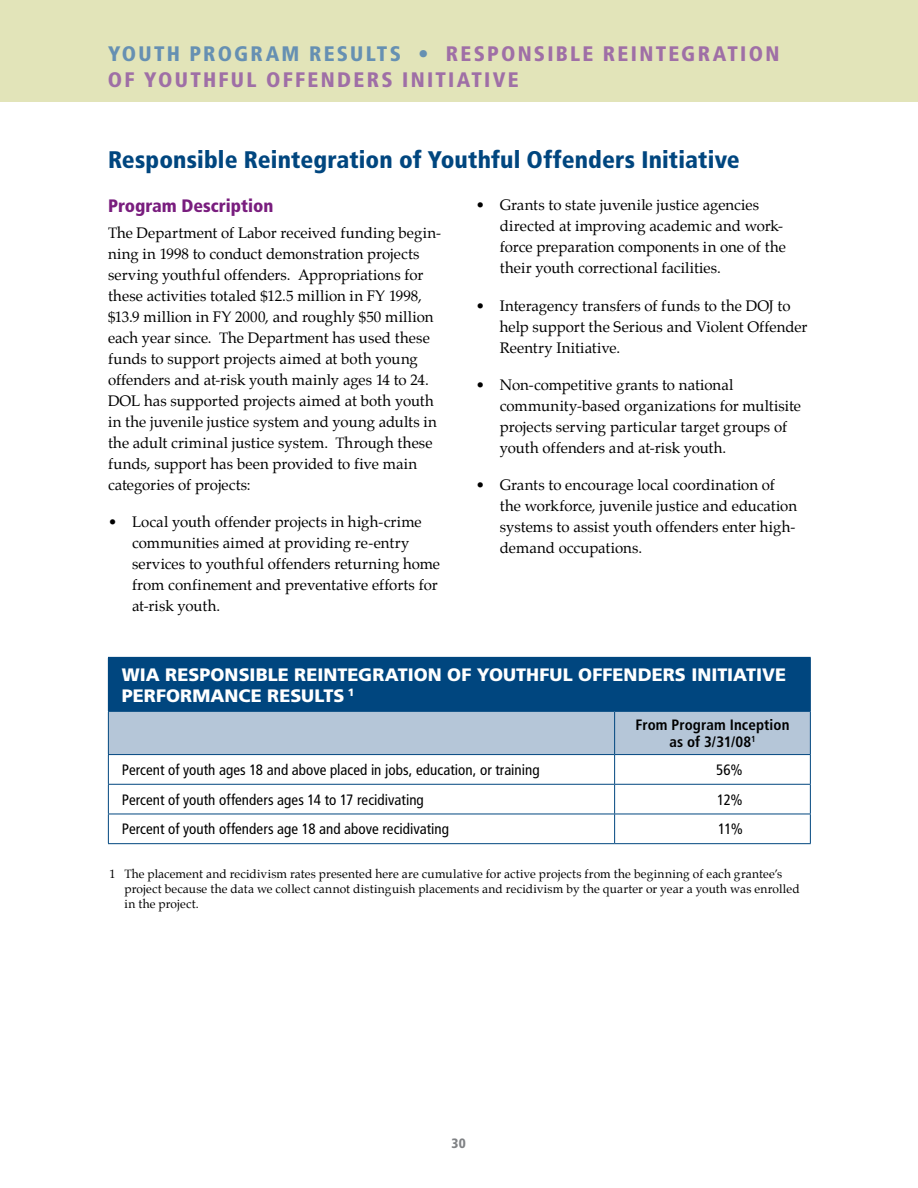
<style>
.page{position:relative;width:918px;height:1188px;background:#fff}
.page>*{position:absolute;margin:0;border:0;box-sizing:border-box;transform-origin:0 0}
.t1{font:900 condensed 24px "Frutiger LT";letter-spacing:.005em;color:#00467f}
.t2{font:900 condensed 21px/25.5px "Frutiger LT";letter-spacing:.105em;color:#9f6fa6}
.t3{font:900 18px/21px "Frutiger LT";letter-spacing:.005em;color:#fff}
.t4{font:900 condensed 18px "Frutiger LT";color:#791d7e}
.t5{font:15px/21px "Palatino";color:#000}
.t6{font:condensed 15px "Frutiger LT";letter-spacing:.005em;color:#000}
.t7{font:700 condensed 15px/16.5px "Frutiger LT";letter-spacing:.01em;color:#000;text-align:center}
.t8{font:900 condensed 13.5px "Frutiger LT";color:#808285}
.t9{font:12px/15px "Palatino";letter-spacing:.01em;color:#000}
.s1{color:#6690b2}
</style>
<div class="page">
<div style="left:0;top:0;width:918px;height:101px;background:#e2e4b9"></div>
<div style="left:108px;top:657px;width:702px;height:54px;background:#00467f"></div>
<svg style="left:108px;top:712px;width:703px;height:131px"></svg>
<hr style="left:108px;top:843px;width:507px;height:1px;background:#00467f">
<hr style="left:615px;top:843px;width:196px;height:1px;background:#00467f">
<hr style="left:615px;top:657px;width:196px;height:1px;background:#00467f">
<hr style="left:810px;top:658px;width:1px;height:53px;background:#00467f">
<hr style="left:108px;top:711px;width:507px;height:1px;background:#00467f">
<hr style="left:615px;top:711px;width:196px;height:1px;background:#00467f">
<h2 class="t2" style="left:108px;top:41px;width:673px"><span class="s1">Youth Program Results •</span> Responsible Reintegration of Youthful Offenders Initiative</h2>
<h1 class="t1" style="left:108px;top:145px;width:633px">Responsible Reintegration of Youthful Offenders Initiative</h1>
<p class="t4" style="left:108px;top:194px;width:167px">Program Description</p>
<p class="t5" style="left:108px;top:224px;width:335px">The Department of Labor received funding begin&shy;ning in 1998 to conduct demonstration projects serving youthful offenders. Appropriations for these activities totaled $12.5 million in FY 1998, $13.9 million in FY 2000, and roughly $50 million each year since. The Department has used these funds to support projects aimed at both young offenders and at-risk youth mainly ages 14 to 24.<br>DOL has supported projects aimed at both youth in the juvenile justice system and young adults in the adult criminal justice system. Through these funds, support has been provided to five main categories of projects:</p>
<p class="t5" style="left:132px;top:513px;width:310px;text-indent:-24px">• Local youth offender projects in high-crime communities aimed at providing re-entry services to youthful offenders returning home from confinement and preventative efforts for at-risk youth.</p>
<p class="t5" style="left:500px;top:196px;width:288px;text-indent:-24px">• Grants to state juvenile justice agencies directed at improving academic and work&shy;force preparation components in one of the their youth correctional facilities.</p>
<p class="t5" style="left:500px;top:296px;width:309px;text-indent:-24px">• Interagency transfers of funds to the DOJ to help support the Serious and Violent Offender<br>Reentry Initiative.</p>
<p class="t5" style="left:500px;top:375px;width:303px;text-indent:-24px">• Non-competitive grants to national community-based organizations for multisite projects serving particular target groups of youth offenders and at-risk youth.</p>
<p class="t5" style="left:500px;top:476px;width:299px;text-indent:-24px">• Grants to encourage local coordination of the workforce, juvenile justice and education systems to assist youth offenders enter high&shy;demand occupations.</p>
<p class="t3" style="left:122px;top:664px;width:666px">WIA RESPONSIBLE REINTEGRATION OF YOUTHFUL OFFENDERS INITIATIVE<br>PERFORMANCE RESULTS <sup>1</sup></p>
<p class="t7" style="left:635px;top:717px;width:156px">From Program Inception as of 3/31/08<sup>1</sup></p>
<p class="t6" style="left:122px;top:761px;width:419px">Percent of youth ages 18 and above placed in jobs, education, or training</p>
<p class="t6" style="left:716px;top:761px;width:28px">56%</p>
<p class="t6" style="left:122px;top:791px;width:303px">Percent of youth offenders ages 14 to 17 recidivating</p>
<p class="t6" style="left:717px;top:791px;width:27px">12%</p>
<p class="t6" style="left:122px;top:821px;width:329px">Percent of youth offenders age 18 and above recidivating</p>
<p class="t6" style="left:718px;top:821px;width:26px">11%</p>
<p class="t9" style="left:124px;top:867px;width:677px;text-indent:-15px">1 The placement and recidivism rates presented here are cumulative for active projects from the beginning of each grantee’s project because the data we collect cannot distinguish placements and recidivism by the quarter or year a youth was enrolled in the project.</p>
<p class="t8" style="left:452px;top:1136px;width:16px">30</p>
</div>
